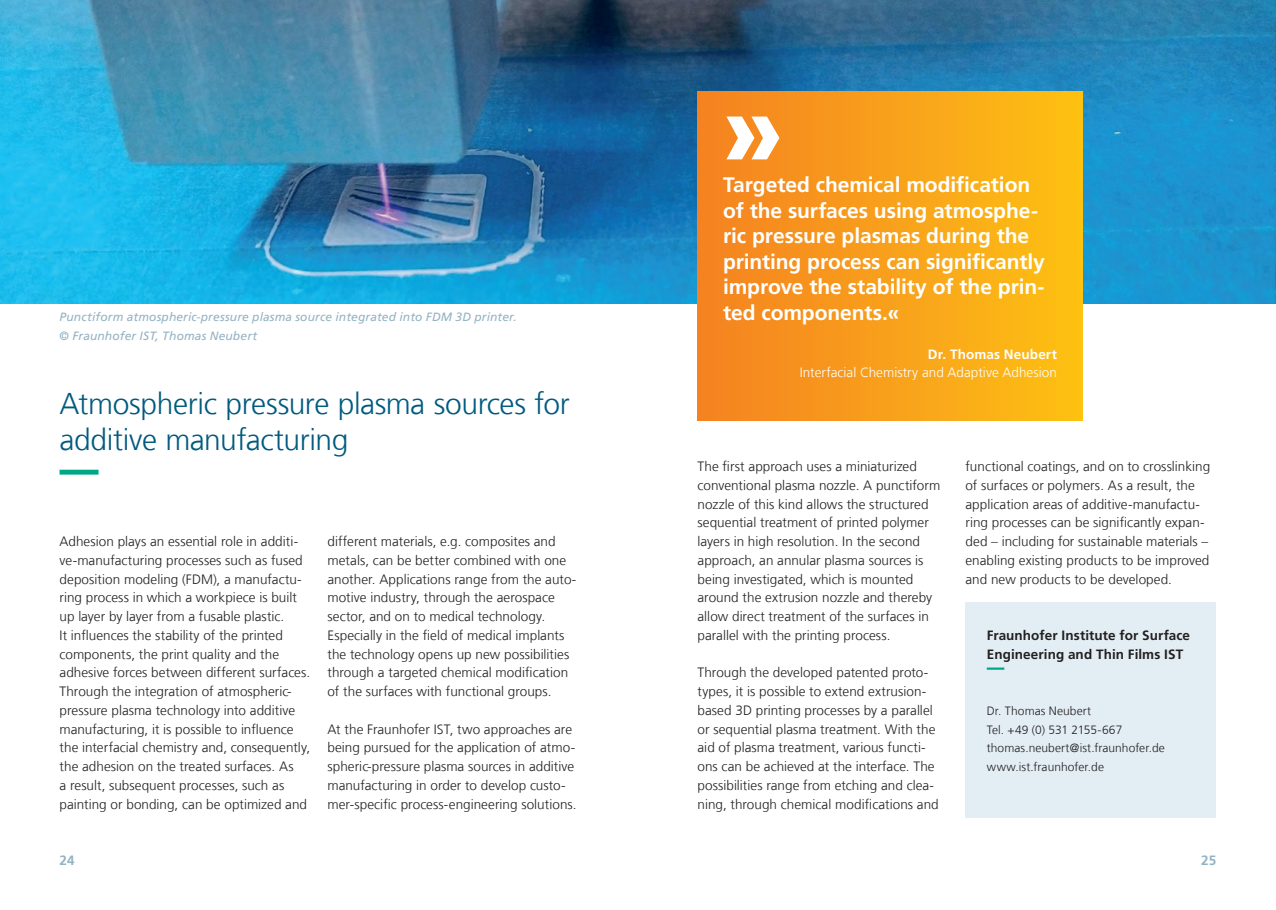
<style>
.page{position:relative;width:1276px;height:910px;background:#fff}
.page>*{position:absolute;margin:0;border:0;box-sizing:border-box;transform-origin:0 0}
.t1{font:900 105px "Frutiger LT Com";color:#fff}
.Ueberschrift_20_24_b{font:300 30px/36px "Frutiger LT Com";letter-spacing:-.015em;color:#005b7f}
.Zitat_14_17_weiss{font:700 21px/25.5px "Frutiger LT Com";letter-spacing:-.005em;color:#fff}
.Fliesstext_9_12_5_sc{font:300 13.5px/18.8px "Frutiger LT Com";letter-spacing:.005em;color:#231f20}
.Infokasten_klein_Ueb{font:700 13.5px/18.8px "Frutiger LT Com";letter-spacing:.005em;color:#231f20}
.Zitat_Autor_Info_9_1{font:300 13.5px "Frutiger LT Com";color:#fff}
.Zitat_Autor_9_12_5_w{font:700 13.5px "Frutiger LT Com";letter-spacing:.01em;color:#fff}
.t2{font:700 13.5px "Frutiger LT Com";color:#93b3c3}
.Bildtext_Marginal_8{font:italic 12px "Frutiger LT Com";letter-spacing:.015em;color:#93b3c3}
.Infokasten_klein_Fli{font:300 12px "Frutiger LT Com";letter-spacing:.005em;color:#231f20}
</style>
<div class="page">
<img style="left:0;top:0;width:1276px;height:303px">
<svg style="left:60px;top:470px;width:39px;height:5px"></svg>
<div style="left:697px;top:91px;width:385px;height:330px;background:linear-gradient(to right,#f48122,#fdc113)"></div>
<div style="left:965px;top:602px;width:251px;height:216px;background:#e2eef4"></div>
<svg style="left:986px;top:667px;width:19px;height:3px"></svg>
<p class="Bildtext_Marginal_8" style="left:60px;top:310px;width:458px">Punctiform atmospheric-pressure plasma source integrated into FDM 3D printer.</p>
<p class="Bildtext_Marginal_8" style="left:60px;top:329px;width:199px">© Fraunhofer IST, Thomas Neubert</p>
<p class="Ueberschrift_20_24_b" style="left:60px;top:386px;width:512px">Atmospheric pressure plasma sources for additive manufacturing</p>
<p class="Fliesstext_9_12_5_sc" style="left:60px;top:532px;width:252px">Adhesion plays an essential role in additi&shy;ve-manufacturing processes such as fused deposition modeling (FDM), a manufactu&shy;ring process in which a workpiece is built up layer by layer from a fusable plastic.<br>It influences the stability of the printed components, the print quality and the adhesive forces between different surfaces.<br>Through the integration of atmospheric&shy;pressure plasma technology into additive manufacturing, it is possible to influence the interfacial chemistry and, consequently, the adhesion on the treated surfaces. As<br>a result, subsequent processes, such as painting or bonding, can be optimized and</p>
<p class="Fliesstext_9_12_5_sc" style="left:327px;top:532px;width:250px">different materials, e.g. composites and metals, can be better combined with one another. Applications range from the auto&shy;motive industry, through the aerospace sector, and on to medical technology.<br>Especially in the field of medical implants the technology opens up new possibilities through a targeted chemical modification of the surfaces with functional groups.</p>
<p class="Fliesstext_9_12_5_sc" style="left:327px;top:720px;width:251px">At the Fraunhofer IST, two approaches are being pursued for the application of atmo&shy;spheric-pressure plasma sources in additive manufacturing in order to develop custo&shy;mer-specific process-engineering solutions.</p>
<p class="t1" style="left:720px;top:67px;width:66px">»</p>
<p class="Zitat_14_17_weiss" style="left:723px;top:172px;width:323px">Targeted chemical modification of the surfaces using atmosphe&shy;ric pressure plasmas during the printing process can significantly improve the stability of the prin&shy;ted components.«</p>
<p class="Zitat_Autor_9_12_5_w" style="left:928px;top:346px;width:131px">Dr. Thomas Neubert</p>
<p class="Zitat_Autor_Info_9_1" style="left:799px;top:365px;width:259px">Interfacial Chemistry and Adaptive Adhesion</p>
<p class="Fliesstext_9_12_5_sc" style="left:697px;top:457px;width:244px">The first approach uses a miniaturized conventional plasma nozzle. A punctiform nozzle of this kind allows the structured sequential treatment of printed polymer layers in high resolution. In the second approach, an annular plasma sources is being investigated, which is mounted around the extrusion nozzle and thereby allow direct treatment of the surfaces in parallel with the printing process.</p>
<p class="Fliesstext_9_12_5_sc" style="left:697px;top:663px;width:243px">Through the developed patented proto&shy;types, it is possible to extend extrusion&shy;based 3D printing processes by a parallel or sequential plasma treatment. With the aid of plasma treatment, various functi&shy;ons can be achieved at the interface. The possibilities range from etching and clea&shy;ning, through chemical modifications and</p>
<p class="Fliesstext_9_12_5_sc" style="left:965px;top:457px;width:246px">functional coatings, and on to crosslinking of surfaces or polymers. As a result, the application areas of additive-manufactu&shy;ring processes can be significantly expan&shy;ded – including for sustainable materials – enabling existing products to be improved and new products to be developed.</p>
<p class="Infokasten_klein_Ueb" style="left:986px;top:626px;width:205px">Fraunhofer Institute for Surface<br>Engineering and Thin Films IST</p>
<p class="Infokasten_klein_Fli" style="left:986px;top:704px;width:106px">Dr. Thomas Neubert</p>
<p class="Infokasten_klein_Fli" style="left:986px;top:722px;width:137px">Tel. +49 (0) 531 2155-667</p>
<p class="Infokasten_klein_Fli" style="left:986px;top:741px;width:180px">thomas.neubert@ist.fraunhofer.de</p>
<p class="Infokasten_klein_Fli" style="left:986px;top:760px;width:119px">www.ist.fraunhofer.de</p>
<p class="t2" style="left:60px;top:852px;width:17px">24</p>
<p class="t2" style="left:1201px;top:852px;width:17px">25</p>
</div>
